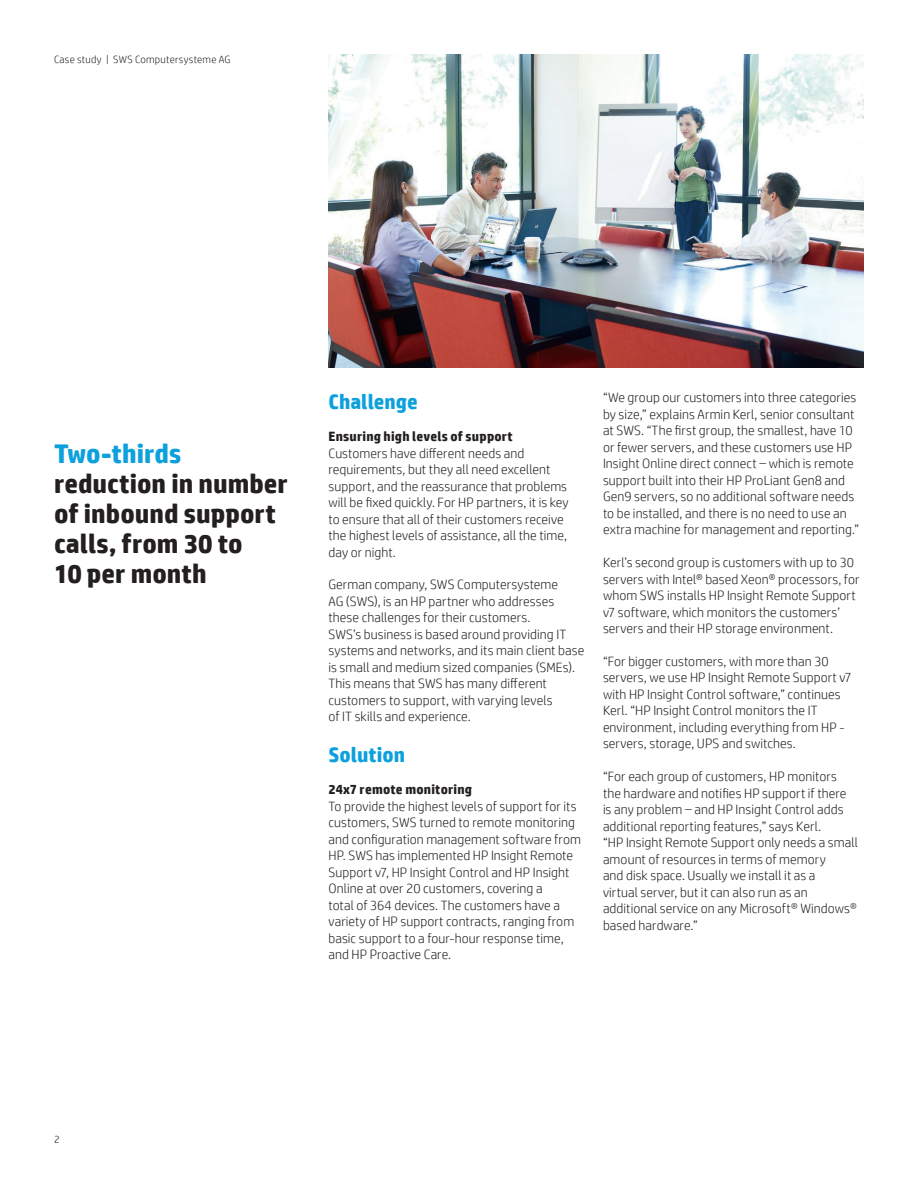
<style>
.page{position:relative;width:918px;height:1188px;background:#fff}
.page>*{position:absolute;margin:0;border:0;box-sizing:border-box;transform-origin:0 0}
.Graphic_text{font:700 27px/30px "HP Simplified";color:#231f20}
.Subhead_14_16_bold_b{font:700 21px "HP Simplified";color:#0ca0dd}
.Body{font:300 13.5px/16.5px "HP Simplified";letter-spacing:.005em;color:#231f20}
.Body_header_bold{font:700 13.5px "HP Simplified";letter-spacing:.015em;color:#231f20}
.Title_descriptor{font:300 10.5px "HP Simplified";letter-spacing:.025em;color:#231f20}
.Page_number_left{font:300 10.5px "HP Simplified";color:#231f20}
.s1{color:#0ca0dd}
</style>
<div class="page">
<img style="left:329px;top:54px;width:535px;height:314px">
<p class="Title_descriptor" style="left:54px;top:53px;width:178px">Case study | SWS Computersysteme AG</p>
<p class="Graphic_text" style="left:54px;top:438px;width:235px"><span class="s1">Two-thirds </span>reduction in number of inbound support calls, from 30 to<br>10 per month</p>
<p class="Subhead_14_16_bold_b" style="left:329px;top:389px;width:91px">Challenge</p>
<p class="Body_header_bold" style="left:329px;top:429px;width:186px">Ensuring high levels of support</p>
<p class="Body" style="left:329px;top:445px;width:242px">Customers have different needs and requirements, but they all need excellent support, and the reassurance that problems will be fixed quickly. For HP partners, it is key to ensure that all of their customers receive the highest levels of assistance, all the time, day or night.</p>
<p class="Body" style="left:329px;top:576px;width:257px">German company, SWS Computersysteme<br>AG (SWS), is an HP partner who addresses these challenges for their customers.<br>SWS’s business is based around providing IT systems and networks, and its main client base is small and medium sized companies (SMEs).<br>This means that SWS has many different customers to support, with varying levels<br>of IT skills and experience.</p>
<p class="Subhead_14_16_bold_b" style="left:329px;top:742px;width:78px">Solution</p>
<p class="Body_header_bold" style="left:329px;top:782px;width:145px">24x7 remote monitoring</p>
<p class="Body" style="left:329px;top:798px;width:254px">To provide the highest levels of support for its customers, SWS turned to remote monitoring and configuration management software from HP. SWS has implemented HP Insight Remote Support v7, HP Insight Control and HP Insight Online at over 20 customers, covering a<br>total of 364 devices. The customers have a variety of HP support contracts, ranging from basic support to a four-hour response time, and HP Proactive Care.</p>
<p class="Body" style="left:603px;top:389px;width:258px">“We group our customers into three categories by size,” explains Armin Kerl, senior consultant at SWS. “The first group, the smallest, have 10 or fewer servers, and these customers use HP Insight Online direct connect – which is remote support built into their HP ProLiant Gen8 and Gen9 servers, so no additional software needs to be installed, and there is no need to use an extra machine for management and reporting.”</p>
<p class="Body" style="left:603px;top:554px;width:258px">Kerl’s second group is customers with up to 30 servers with Intel® based Xeon® processors, for whom SWS installs HP Insight Remote Support v7 software, which monitors the customers’ servers and their HP storage environment.</p>
<p class="Body" style="left:603px;top:653px;width:250px">“For bigger customers, with more than 30 servers, we use HP Insight Remote Support v7 with HP Insight Control software,” continues Kerl. “HP Insight Control monitors the IT environment, including everything from HP - servers, storage, UPS and switches.</p>
<p class="Body" style="left:603px;top:768px;width:256px">“For each group of customers, HP monitors the hardware and notifies HP support if there is any problem – and HP Insight Control adds additional reporting features,” says Kerl.<br>“HP Insight Remote Support only needs a small amount of resources in terms of memory<br>and disk space. Usually we install it as a<br>virtual server, but it can also run as an additional service on any Microsoft® Windows® based hardware.”</p>
<p class="Page_number_left" style="left:54px;top:1133px;width:7px">2</p>
</div>
